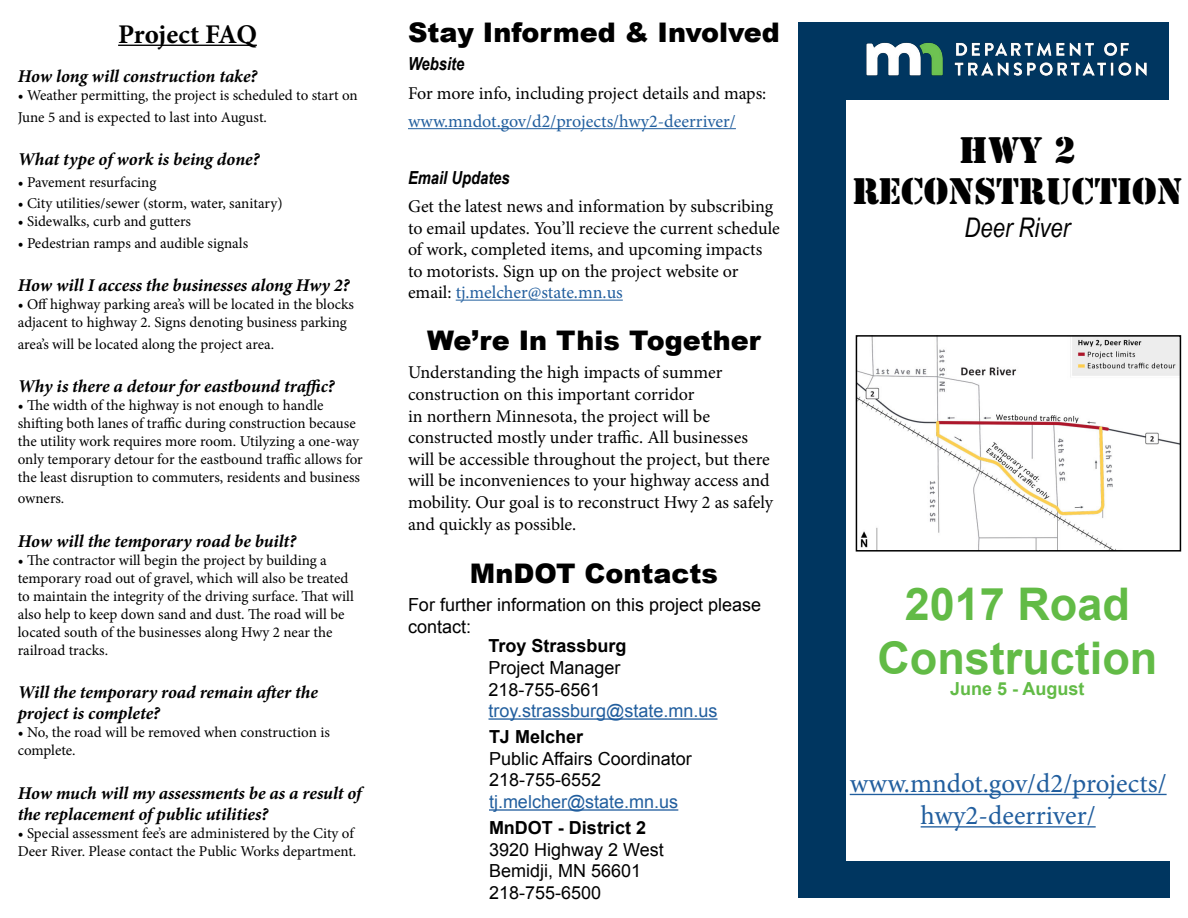
<style>
.page{position:relative;width:1188px;height:918px;background:#fff}
.page>*{position:absolute;margin:0;border:0;box-sizing:border-box;transform-origin:0 0}
.t1{font:700 45px/54px "Arial";color:#62bb46;text-align:center}
.t2{font:34.5px/41.4px "Stencil Std";color:#000;text-align:center}
.t3{font:900 27px "Arial";color:#000}
.t4{font:27px/32.4px "Minion Pro";color:#215e9e;text-align:center}
.t5{font:700 27px "Minion Pro";letter-spacing:-.01em;color:#000}
.t6{font:italic 27px "Arial Narrow";color:#000}
.t7{font:18px/21.6px "Minion Pro";color:#000}
.t8{font:italic 700 18px/21.6px "Minion Pro";letter-spacing:-.005em;color:#000}
.t9{font:18px/21.6px "Arial";color:#000}
.t10{font:18px "Arial";color:#215e9e}
.t11{font:18px "Minion Pro";color:#215e9e}
.t12{font:700 18px "Arial";color:#000}
.t13{font:italic 700 18px "Arial Narrow";color:#000}
.t14{font:700 18px "Arial";color:#62bb46}
.t15{font:15px/18px "Minion Pro";color:#000}
.s1{color:#215e9e}
</style>
<div class="page">
<hr style="left:489px;top:809px;width:189px;height:2px;background:#215e9e">
<hr style="left:489px;top:718px;width:229px;height:2px;background:#215e9e">
<div style="left:799px;top:99px;width:47px;height:763px;background:#003660"></div>
<hr style="left:408px;top:128px;width:328px;height:1px;background:#215e9e">
<hr style="left:456px;top:300px;width:167px;height:1px;background:#215e9e">
<hr style="left:850px;top:794px;width:317px;height:1px;background:#215e9e">
<hr style="left:921px;top:826px;width:175px;height:2px;background:#215e9e">
<hr style="left:118px;top:45px;width:139px;height:1px;background:#000">
<div style="left:799px;top:22px;width:370px;height:78px;background:#003660"></div>
<img style="left:866px;top:42px;width:281px;height:34px">
<div style="left:799px;top:861px;width:371px;height:37px;background:#003660"></div>
<img style="left:859px;top:338px;width:319px;height:211px">
<div style="left:856px;top:335px;width:325px;height:217px;border:2px solid #000"></div>
<h3 class="t5" style="left:118px;top:15px;width:140px">Project FAQ</h3>
<p class="t8" style="left:18px;top:65px;width:241px">How long will construction take?</p>
<p class="t15" style="left:18px;top:85px;width:341px;line-height:21.6px">• Weather permitting, the project is scheduled to start on<br>June 5 and is expected to last into August.</p>
<p class="t8" style="left:18px;top:148px;width:243px">What type of work is being done?</p>
<p class="t15" style="left:18px;top:173px;width:140px">• Pavement resurfacing</p>
<p class="t15" style="left:18px;top:194px;width:266px">• City utilities/sewer (storm, water, sanitary)</p>
<p class="t15" style="left:18px;top:212px;width:175px">• Sidewalks, curb and gutters</p>
<p class="t15" style="left:18px;top:234px;width:232px">• Pedestrian ramps and audible signals</p>
<p class="t8" style="left:18px;top:274px;width:333px">How will I access the businesses along Hwy 2?</p>
<p class="t15" style="left:18px;top:295px;width:338px">• Off highway parking area’s will be located in the blocks adjacent to highway 2. Signs denoting business parking</p>
<p class="t15" style="left:18px;top:335px;width:258px">area’s will be located along the project area.</p>
<p class="t8" style="left:18px;top:375px;width:318px">Why is there a detour for eastbound traffic?</p>
<p class="t15" style="left:18px;top:396px;width:347px">• The width of the highway is not enough to handle shifting both lanes of traffic during construction because the utility work requires more room. Utilyzing a one-way only temporary detour for the eastbound traffic allows for the least disruption to commuters, residents and business</p>
<p class="t15" style="left:18px;top:490px;width:48px">owners.</p>
<p class="t8" style="left:18px;top:530px;width:280px">How will the temporary road be built?</p>
<p class="t15" style="left:18px;top:551px;width:338px">• The contractor will begin the project by building a temporary road out of gravel, which will also be treated to maintain the integrity of the driving surface. That will also help to keep down sand and dust. The road will be located south of the businesses along Hwy 2 near the railroad tracks.</p>
<p class="t8" style="left:18px;top:681px;width:302px">Will the temporary road remain after the project is complete?</p>
<p class="t15" style="left:18px;top:724px;width:314px">• No, the road will be removed when construction is complete.</p>
<p class="t8" style="left:18px;top:782px;width:345px">How much will my assessments be as a result of the replacement of public utilities?</p>
<p class="t15" style="left:18px;top:824px;width:340px">• Special assessment fee’s are administered by the City of<br>Deer River. Please contact the Public Works department.</p>
<h3 class="t3" style="left:408px;top:13px;width:373px">Stay Informed &amp; Involved</h3>
<p class="t13" style="left:408px;top:50px;width:58px">Website</p>
<p class="t7" style="left:408px;top:82px;width:360px">For more info, including project details and maps:</p>
<p class="t11" style="left:408px;top:109px;width:329px">www.mndot.gov/d2/projects/hwy2-deerriver/</p>
<p class="t13" style="left:408px;top:164px;width:103px">Email Updates</p>
<p class="t7" style="left:408px;top:195px;width:373px">Get the latest news and information by subscribing to email updates. You’ll recieve the current schedule of work, completed items, and upcoming impacts to motorists. Sign up on the project website or email: <span class="s1">tj.melcher@state.mn.us</span></p>
<h3 class="t3" style="left:427px;top:321px;width:335px">We’re In This Together</h3>
<p class="t7" style="left:408px;top:362px;width:367px">Understanding the high impacts of summer construction on this important corridor<br>in northern Minnesota, the project will be constructed mostly under traffic. All businesses will be accessible throughout the project, but there will be inconveniences to your highway access and mobility. Our goal is to reconstruct Hwy 2 as safely and quickly as possible.</p>
<h3 class="t3" style="left:470px;top:554px;width:250px">MnDOT Contacts</h3>
<p class="t9" style="left:408px;top:595px;width:355px">For further information on this project please contact:</p>
<p class="t12" style="left:489px;top:634px;width:140px">Troy Strassburg</p>
<p class="t9" style="left:489px;top:657px;width:134px">Project Manager<br>218-755-6561</p>
<p class="t10" style="left:489px;top:699px;width:231px">troy.strassburg@state.mn.us</p>
<p class="t12" style="left:489px;top:725px;width:96px">TJ Melcher</p>
<p class="t9" style="left:489px;top:748px;width:204px">Public Affairs Coordinator<br>218-755-6552</p>
<p class="t10" style="left:489px;top:790px;width:191px">tj.melcher@state.mn.us</p>
<p class="t12" style="left:489px;top:816px;width:159px">MnDOT - District 2</p>
<p class="t9" style="left:489px;top:839px;width:176px">3920 Highway 2 West<br>Bemidji, MN 56601<br>218-755-6500</p>
<h2 class="t2" style="left:852px;top:130px;width:332px">HWY 2<br>RECONSTRUCTION</h2>
<h3 class="t6" style="left:964px;top:209px;width:107px">Deer River</h3>
<h1 class="t1" style="left:877px;top:578px;width:281px">2017 Road<br>Construction</h1>
<p class="t14" style="left:950px;top:677px;width:136px">June 5 - August</p>
<h3 class="t4" style="left:850px;top:767px;width:318px">www.mndot.gov/d2/projects/ hwy2-deerriver/</h3>
</div>
